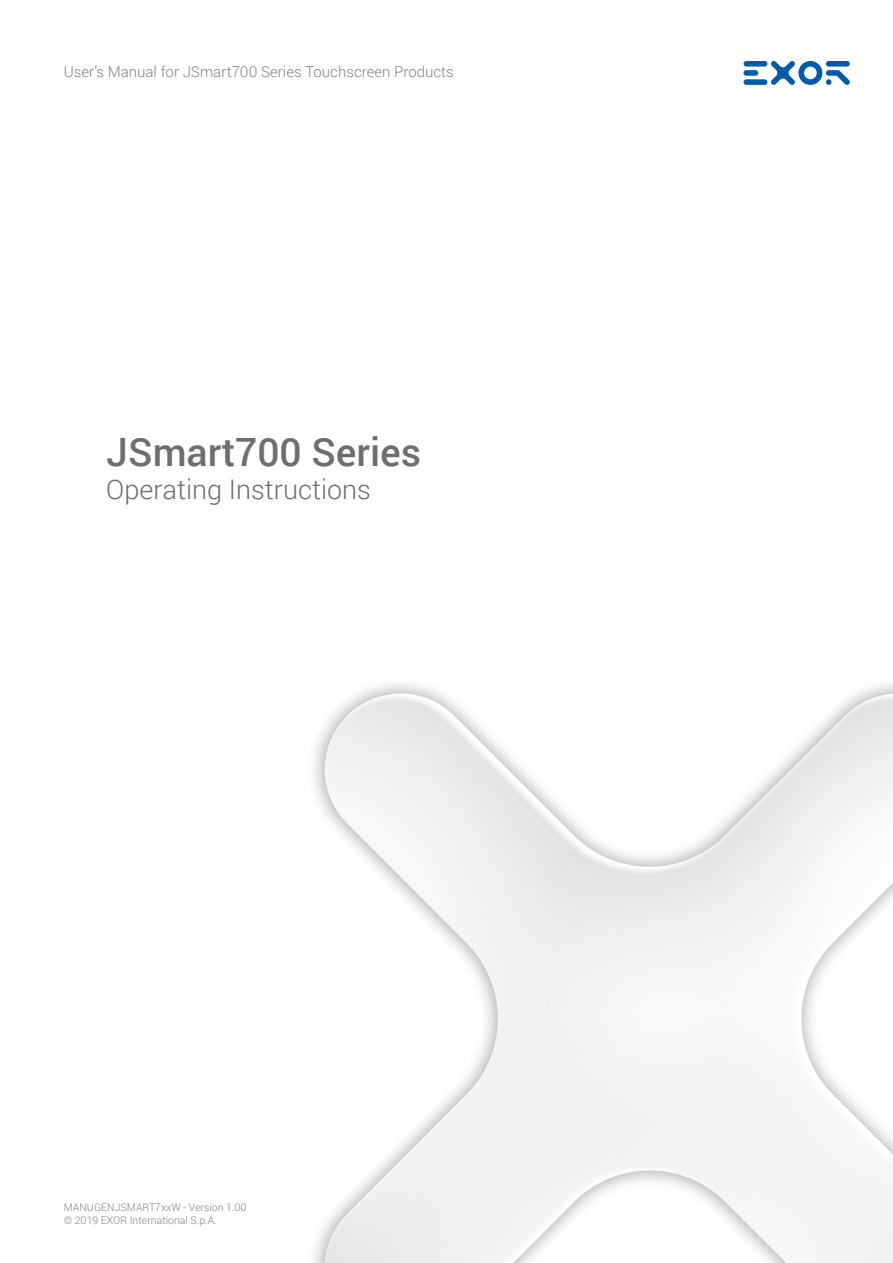
<style>
.page{position:relative;width:893px;height:1263px;background:#fff}
.page>*{position:absolute;margin:0;border:0;box-sizing:border-box;transform-origin:0 0}
.t1{font:500 39px "Roboto";color:#6d6e71}
.t2{font:300 27px "Roboto";color:#6d6e71}
.t3{font:300 15px "Roboto";color:#808285}
.t4{font:300 10.5px/12.6px "Roboto";color:#808285}
</style>
<div class="page">
<img style="left:314px;top:684px;width:579px;height:579px">
<div style="left:743px;top:61px;width:24px;height:6px;background:#005baa;border-radius:3px"></div>
<div style="left:743px;top:70px;width:15px;height:6px;background:#005baa;border-radius:3px"></div>
<div style="left:743px;top:79px;width:24px;height:6px;background:#005baa;border-radius:3px"></div>
<svg style="left:771px;top:61px;width:79px;height:24px"></svg>
<h3 class="t3" style="left:64px;top:61px;width:392px">User’s Manual for JSmart700 Series Touchscreen Products</h3>
<h1 class="t1" style="left:106px;top:425px;width:316px">JSmart700 Series</h1>
<h2 class="t2" style="left:106px;top:470px;width:266px">Operating Instructions</h2>
<p class="t4" style="left:64px;top:1201px;width:184px">MANUGENJSMART7xxW - Version 1.00 © 2019 EXOR International S.p.A.</p>
</div>
